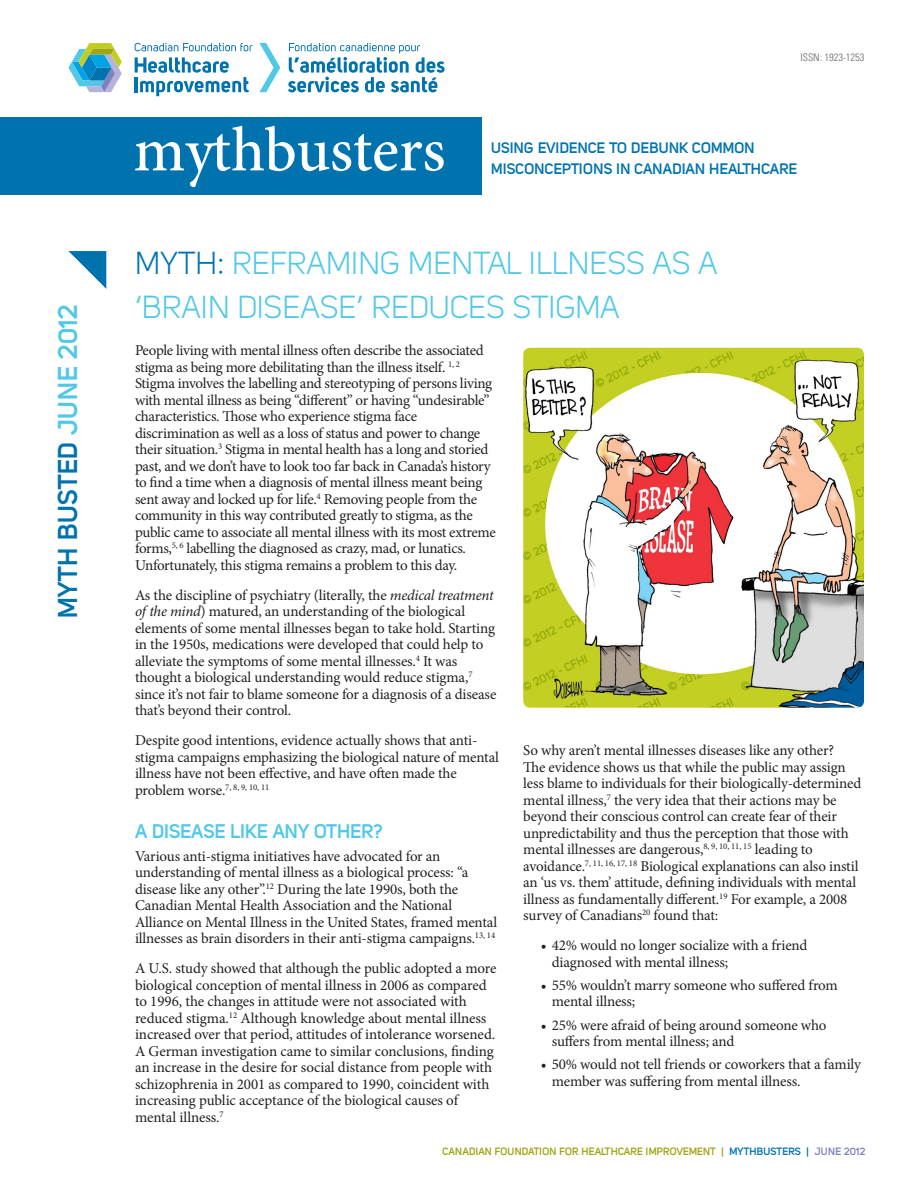
<style>
.page{position:relative;width:918px;height:1188px;background:#fff}
.page>*{position:absolute;margin:0;border:0;box-sizing:border-box;transform-origin:0 0}
.t1{font:500 63px "Minion Pro";letter-spacing:-.005em;color:#fff}
.Myth{font:31.5px "Uni Sans Book";color:#51c8e8}
.Busted{font:700 27px "Uni Sans Semi";color:#0073ae}
.Subhead{font:700 19.5px "Uni Sans Semi";letter-spacing:-.01em;color:#51c8e8}
.Body{font:15px/16.5px "Minion Pro";letter-spacing:-.015em;color:#231f20}
.Bullet_-_regular{font:15px/16.5px "Minion Pro";letter-spacing:-.01em;color:#231f20}
.Tagline{font:700 15px "Uni Sans Semi";color:#0073ae}
.t2{font:700 10.5px "Uni Sans Semi";color:#9fa616}
.footer_fine_print{font:300 condensed 10.5px "Univers LT Std";color:#636466}
.s1{color:#51c8e8}
.s2{color:#0073ae}
.s3{font-style:italic}
.s4{color:#7f82bf}
</style>
<div class="page">
<svg style="left:68px;top:251px;width:38px;height:38px"></svg>
<div style="left:0;top:118px;width:481px;height:77px;background:#0073ae"></div>
<svg style="left:68px;top:43px;width:54px;height:49px"></svg>
<svg style="left:135px;top:43px;width:117px;height:8px"></svg>
<svg style="left:135px;top:57px;width:114px;height:39px"></svg>
<svg style="left:288px;top:43px;width:157px;height:50px"></svg>
<svg style="left:259px;top:43px;width:21px;height:49px"></svg>
<img style="left:523px;top:348px;width:341px;height:360px">
<p class="Busted" style="left:52px;top:618px;width:316px;rotate:-90deg">MYTH BUSTED <span class="s1">JUNE 2012</span></p>
<p class="t1" style="left:134px;top:108px;width:314px">mythbusters</p>
<p class="Tagline" style="left:491px;top:139px;width:265px">USING EVIDENCE TO DEBUNK COMMON</p>
<p class="footer_fine_print" style="left:800px;top:51px;width:66px">ISSN: 1923-1253</p>
<p class="Tagline" style="left:491px;top:160px;width:308px">MISCONCEPTIONS IN CANADIAN HEALTHCARE</p>
<p class="Myth" style="left:135px;top:245px;width:584px"><span class="s2">MYTH:</span> REFRAMING MENTAL ILLNESS AS A</p>
<p class="Myth" style="left:135px;top:289px;width:486px">‘BRAIN DISEASE’ REDUCES STIGMA</p>
<p class="Body" style="left:135px;top:342px;width:362px">People living with mental illness often describe the associated stigma as being more debilitating than the illness itself. <sup>1,</sup> <sup>2<br></sup>Stigma involves the labelling and stereotyping of persons living with mental illness as being “different” or having “undesirable” characteristics. Those who experience stigma face discrimination as well as a loss of status and power to change their situation.<sup>3</sup> Stigma in mental health has a long and storied past, and we don’t have to look too far back in Canada’s history to find a time when a diagnosis of mental illness meant being sent away and locked up for life.<sup>4</sup> Removing people from the community in this way contributed greatly to stigma, as the public came to associate all mental illness with its most extreme forms,<sup>5,</sup> <sup>6</sup> labelling the diagnosed as crazy, mad, or lunatics.<br>Unfortunately, this stigma remains a problem to this day.</p>
<p class="Body" style="left:135px;top:587px;width:363px">As the discipline of psychiatry (literally, the <span class="s3">medical treatment of the mind</span>) matured, an understanding of the biological elements of some mental illnesses began to take hold. Starting in the 1950s, medications were developed that could help to alleviate the symptoms of some mental illnesses.<sup>4</sup> It was thought a biological understanding would reduce stigma,<sup>7 </sup>since it’s not fair to blame someone for a diagnosis of a disease that’s beyond their control.</p>
<p class="Body" style="left:135px;top:732px;width:366px">Despite good intentions, evidence actually shows that anti&shy;stigma campaigns emphasizing the biological nature of mental illness have not been effective, and have often made the problem worse.<sup>7,</sup> <sup>8,</sup> <sup>9,</sup> <sup>10,</sup> <sup>11</sup></p>
<p class="Subhead" style="left:135px;top:819px;width:250px">A DISEASE LIKE ANY OTHER?</p>
<p class="Body" style="left:135px;top:848px;width:364px">Various anti-stigma initiatives have advocated for an understanding of mental illness as a biological process: “a disease like any other”.<sup>12</sup> During the late 1990s, both the Canadian Mental Health Association and the National Alliance on Mental Illness in the United States, framed mental illnesses as brain disorders in their anti-stigma campaigns.<sup>13,</sup> <sup>14</sup></p>
<p class="Body" style="left:135px;top:960px;width:363px">A U.S. study showed that although the public adopted a more biological conception of mental illness in 2006 as compared to 1996, the changes in attitude were not associated with reduced stigma.<sup>12</sup> Although knowledge about mental illness increased over that period, attitudes of intolerance worsened.<br>A German investigation came to similar conclusions, finding an increase in the desire for social distance from people with schizophrenia in 2001 as compared to 1990, coincident with increasing public acceptance of the biological causes of mental illness.<sup>7</sup></p>
<p class="Body" style="left:523px;top:742px;width:339px">So why aren’t mental illnesses diseases like any other?<br>The evidence shows us that while the public may assign less blame to individuals for their biologically-determined mental illness,<sup>7</sup> the very idea that their actions may be beyond their conscious control can create fear of their unpredictability and thus the perception that those with mental illnesses are dangerous,<sup>8,</sup> <sup>9,</sup> <sup>10,</sup> <sup>11,</sup> <sup>15</sup> leading to avoidance.<sup>7,</sup> <sup>11,</sup> <sup>16,</sup> <sup>17,</sup> <sup>18</sup> Biological explanations can also instil an ‘us vs. them’ attitude, defining individuals with mental illness as fundamentally different.<sup>19</sup> For example, a 2008 survey of Canadians<sup>20</sup> found that:</p>
<p class="Bullet_-_regular" style="left:552px;top:937px;width:257px;text-indent:-11px">• 42% would no longer socialize with a friend diagnosed with mental illness;</p>
<p class="Bullet_-_regular" style="left:552px;top:977px;width:288px;text-indent:-11px">• 55% wouldn’t marry someone who suffered from mental illness;</p>
<p class="Bullet_-_regular" style="left:552px;top:1017px;width:276px;text-indent:-11px">• 25% were afraid of being around someone who suffers from mental illness; and</p>
<p class="Bullet_-_regular" style="left:552px;top:1056px;width:311px;text-indent:-11px">• 50% would not tell friends or coworkers that a family member was suffering from mental illness.</p>
<p class="t2" style="left:443px;top:1145px;width:424px">CANADIAN FOUNDATION FOR HEALTHCARE IMPROVEMENT | <span class="s2">MYTHBUSTERS |</span> <span class="s4">JUNE 2012</span></p>
</div>
